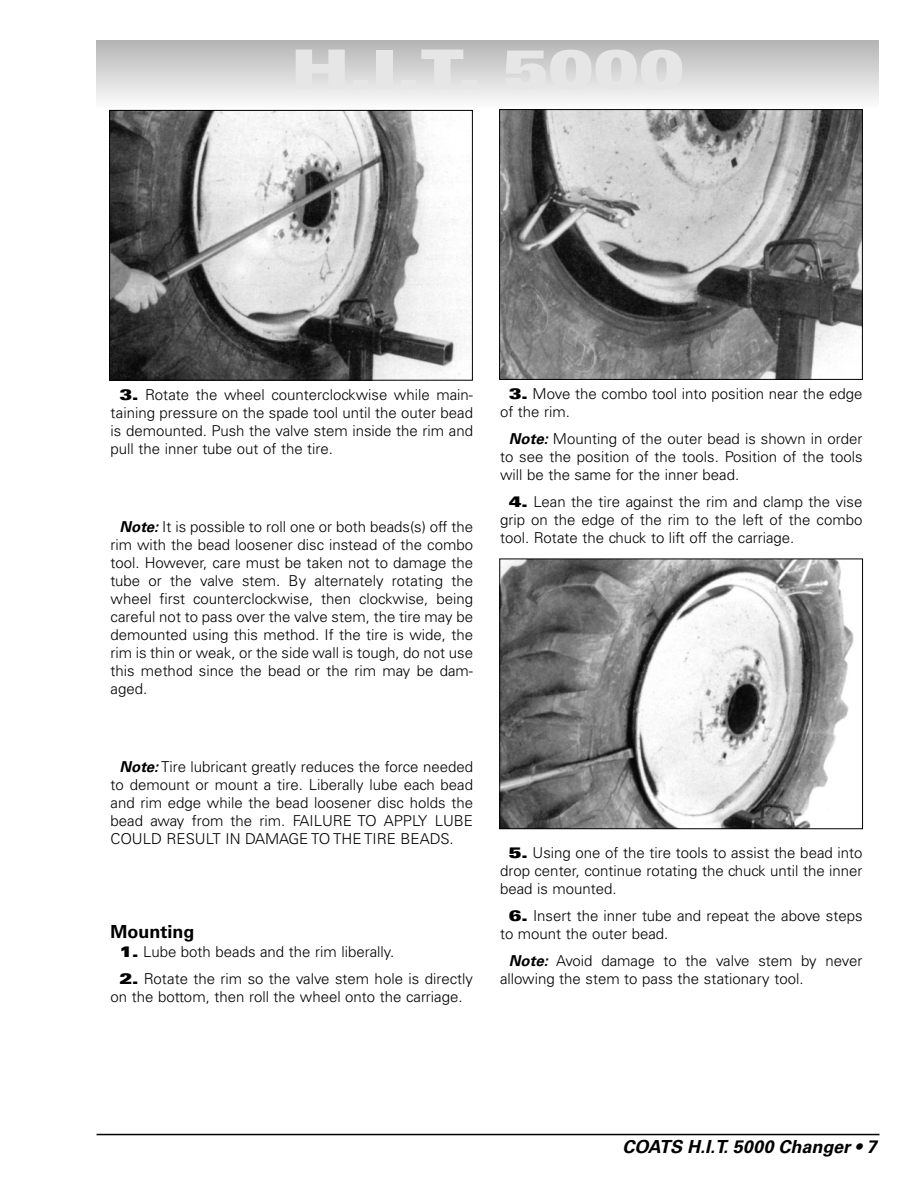
<style>
.page{position:relative;width:918px;height:1188px;background:#fff}
.page>*{position:absolute;margin:0;border:0;box-sizing:border-box;transform-origin:0 0}
.t1{font:900 expanded 54px "Univers";color:#e6e6e6}
.t2{font:italic 700 18px "Univers";color:#000}
.t3{font:700 18px "Univers";color:#000}
.t4{font:300 15px/18px "Univers";color:#000;text-align:justify}
.s1{font-weight:900;font-stretch:expanded}
.s2{font-weight:700;font-style:italic}
</style>
<div class="page">
<div style="left:96px;top:40px;width:783px;height:68px;background:linear-gradient(to bottom,#b4b4b4,#fbfbfb)"></div>
<hr style="left:97px;top:1134px;width:783px;height:1px;background:#000">
<img style="left:111px;top:112px;width:359px;height:266px">
<div style="left:109px;top:110px;width:363px;height:270px;border:1px solid #000"></div>
<img style="left:502px;top:561px;width:352px;height:266px">
<div style="left:500px;top:559px;width:363px;height:270px;border:1px solid #000"></div>
<img style="left:501px;top:112px;width:359px;height:266px">
<div style="left:499px;top:110px;width:363px;height:270px;border:1px solid #000"></div>
<h1 class="t1" style="left:291px;top:50px;width:395px">H.I.T. 5000</h1>
<p class="t4" style="left:111px;top:387px;width:364px;text-indent:9px"><span class="s1">3.</span> Rotate the wheel counterclockwise while main&shy;taining pressure on the spade tool until the outer bead is demounted. Push the valve stem inside the rim and pull the inner tube out of the tire.</p>
<p class="t4" style="left:111px;top:519px;width:364px;text-indent:9px"><span class="s2">Note:</span>It is possible to roll one or both beads(s) off the rim with the bead loosener disc instead of the combo tool. However, care must be taken not to damage the tube or the valve stem. By alternately rotating the wheel first counterclockwise, then clockwise, being careful not to pass over the valve stem, the tire may be demounted using this method. If the tire is wide, the rim is thin or weak, or the side wall is tough, do not use this method since the bead or the rim may be dam&shy;aged.</p>
<p class="t4" style="left:111px;top:759px;width:364px;text-indent:9px"><span class="s2">Note:</span>Tire lubricant greatly reduces the force needed to demount or mount a tire. Liberally lube each bead and rim edge while the bead loosener disc holds the bead away from the rim. FAILURE TO APPLY LUBE COULD RESULT IN DAMAGE TO THE TIRE BEADS.</p>
<p class="t3" style="left:111px;top:925px;width:85px">Mounting</p>
<p class="t4" style="left:120px;top:944px;width:276px"><span class="s1">1.</span> Lube both beads and the rim liberally.</p>
<p class="t4" style="left:111px;top:971px;width:364px;text-indent:9px"><span class="s1">2.</span> Rotate the rim so the valve stem hole is directly on the bottom, then roll the wheel onto the carriage.</p>
<p class="t4" style="left:500px;top:386px;width:364px;text-indent:9px"><span class="s1">3.</span> Move the combo tool into position near the edge of the rim.</p>
<p class="t4" style="left:500px;top:431px;width:364px;text-indent:9px"><span class="s2">Note:</span> Mounting of the outer bead is shown in order to see the position of the tools. Position of the tools will be the same for the inner bead.</p>
<p class="t4" style="left:500px;top:494px;width:364px;text-indent:9px"><span class="s1">4.</span> Lean the tire against the rim and clamp the vise grip on the edge of the rim to the left of the combo tool. Rotate the chuck to lift off the carriage.</p>
<p class="t4" style="left:500px;top:845px;width:364px;text-indent:9px"><span class="s1">5.</span> Using one of the tire tools to assist the bead into drop center, continue rotating the chuck until the inner bead is mounted.</p>
<p class="t4" style="left:500px;top:908px;width:364px;text-indent:9px"><span class="s1">6.</span> Insert the inner tube and repeat the above steps to mount the outer bead.</p>
<p class="t4" style="left:500px;top:953px;width:364px;text-indent:9px"><span class="s2">Note:</span> Avoid damage to the valve stem by never allowing the stem to pass the stationary tool.</p>
<p class="t2" style="left:623px;top:1140px;width:259px">COATS H.I.T.5000 Changer • 7</p>
</div>
